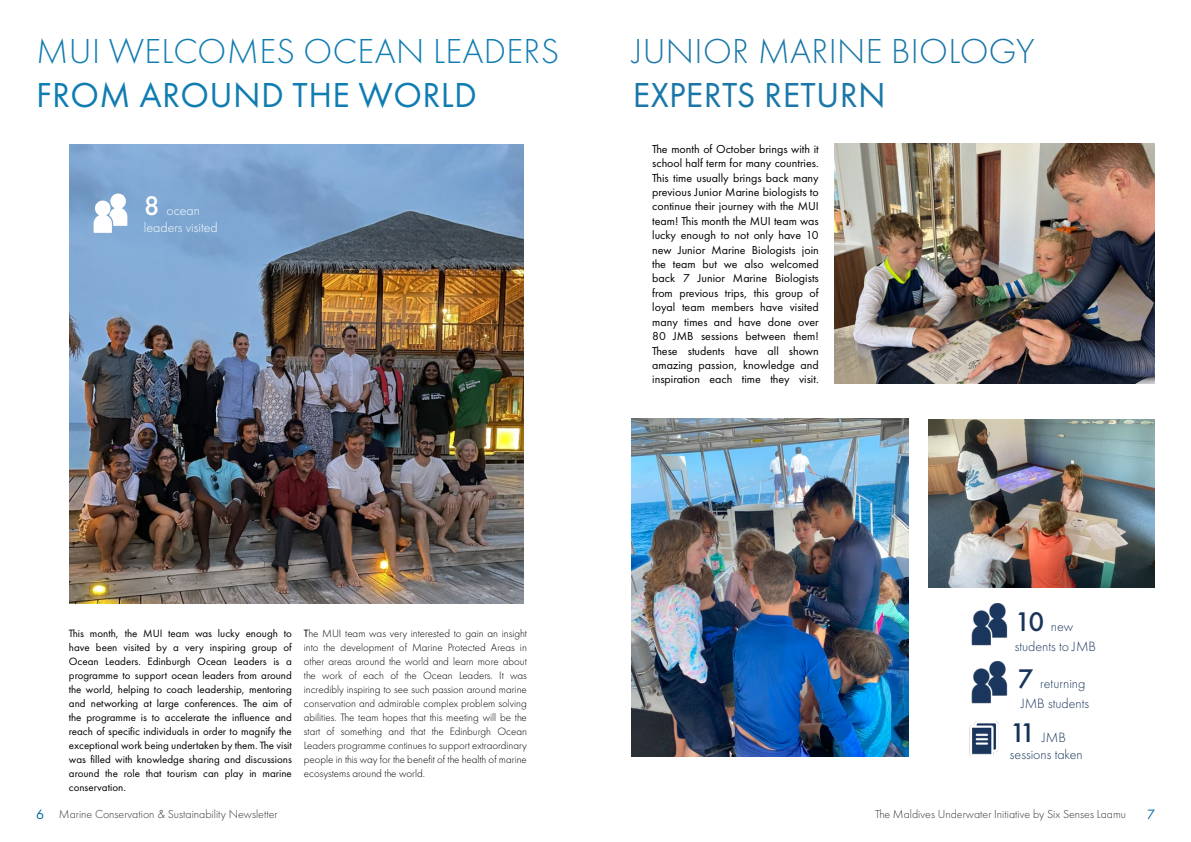
<style>
.page{position:relative;width:1191px;height:842px;background:#fff}
.page>*{position:absolute;margin:0;border:0;box-sizing:border-box;transform-origin:0 0}
.t1{font:300 36px "Futura PT";letter-spacing:.01em;color:#0f7cb2}
.t2{font:300 36px "Futura PT";letter-spacing:.01em;color:#1a77a8}
.t3{font:36px "Futura PT";letter-spacing:.01em;color:#0f7cb2}
.t4{font:36px "Futura PT";letter-spacing:.01em;color:#1a77a8}
.t5{font:300 14px/20px "Futura PT";color:#19355b}
.t6{font:300 14px/16.8px "Futura PT";color:#fff}
.t7{font:300 14px/16.8px "Futura PT";color:#133458}
.t8{font:14px "Futura PT";color:#006a9e}
.t9{font:12px/14.4px "Futura PT";color:#000;text-align:justify}
.t10{font:300 12px "Futura PT";color:#333}
.t11{font:11px/14px "Futura PT";color:#000;text-align:justify}
.t12{font:300 11px/14px "Futura PT";color:#000;text-align:justify}
.s1{font-weight:500;font-size:28px}
.s2{font-weight:400}
.s3{font-weight:400;font-size:14px;color:#006a9e}
</style>
<div class="page">
<img style="left:928px;top:420px;width:226px;height:167px">
<img style="left:834px;top:144px;width:320px;height:240px">
<img style="left:631px;top:419px;width:277px;height:338px">
<img style="left:971px;top:604px;width:37px;height:42px">
<img style="left:969px;top:722px;width:30px;height:34px">
<img style="left:70px;top:144px;width:454px;height:460px">
<svg style="left:94px;top:193px;width:33px;height:40px"></svg>
<img style="left:971px;top:661px;width:37px;height:43px">
<h1 class="t1" style="left:36px;top:31px;width:524px">MUI WELCOMES OCEAN LEADERS</h1>
<h1 class="t3" style="left:36px;top:73px;width:442px">FROM AROUND THE WORLD</h1>
<p class="t6" style="left:144px;top:202px;width:75px"><span class="s1">8</span> ocean leaders visited</p>
<h1 class="t2" style="left:633px;top:31px;width:403px">JUNIOR MARINE BIOLOGY</h1>
<h1 class="t4" style="left:633px;top:73px;width:254px">EXPERTS RETURN</h1>
<p class="t9" style="left:652px;top:142px;width:168px">The month of October brings with it school half term for many countries.<br>This time usually brings back many previous Junior Marine biologists to continue their journey with the MUI team! This month the MUI team was lucky enough to not only have 10 new Junior Marine Biologists join the team but we also welcomed back 7 Junior Marine Biologists from previous trips, this group of loyal team members have visited many times and have done over 80 JMB sessions between them!<br>These students have all shown amazing passion, knowledge and inspiration each time they visit.</p>
<p class="t11" style="left:69px;top:626px;width:224px">This month, the MUI team was lucky enough to have been visited by a very inspiring group of Ocean Leaders. Edinburgh Ocean Leaders is a programme to support ocean leaders from around the world, helping to coach leadership, mentoring and networking at large conferences. The aim of the programme is to accelerate the influence and reach of specific individuals in order to magnify the exceptional work being undertaken by them. The visit was filled with knowledge sharing and discussions around the role that tourism can play in marine conservation.</p>
<p class="t12" style="left:304px;top:626px;width:224px"><span class="s2">T</span>he MUI team was very interested to gain an insight into the development of Marine Protected Areas in other areas around the world and learn more about the work of each of the Ocean Leaders. It was incredibly inspiring to see such passion around marine conservation and admirable complex problem solving abilities. The team hopes that this meeting will be the start of something and that the Edinburgh Ocean Leaders programme continues to support extraordinary people in this way for the benefit of the health of marine ecosystems around the world.</p>
<p class="t5" style="left:1014px;top:616px;width:83px"><span class="s1">10</span> new students to JMB</p>
<p class="t5" style="left:1017px;top:673px;width:73px"><span class="s1">7</span> returning<br>JMB students</p>
<p class="t7" style="left:1010px;top:729px;width:74px"><span class="s1">11</span> JMB sessions taken</p>
<p class="t10" style="left:36px;top:807px;width:243px"><span class="s3">6</span> Marine Conservation &amp; Sustainability Newsletter</p>
<p class="t10" style="left:875px;top:807px;width:252px">The Maldives Underwater Initiative by Six Senses Laamu</p>
<p class="t8" style="left:1147px;top:806px;width:9px">7</p>
</div>
